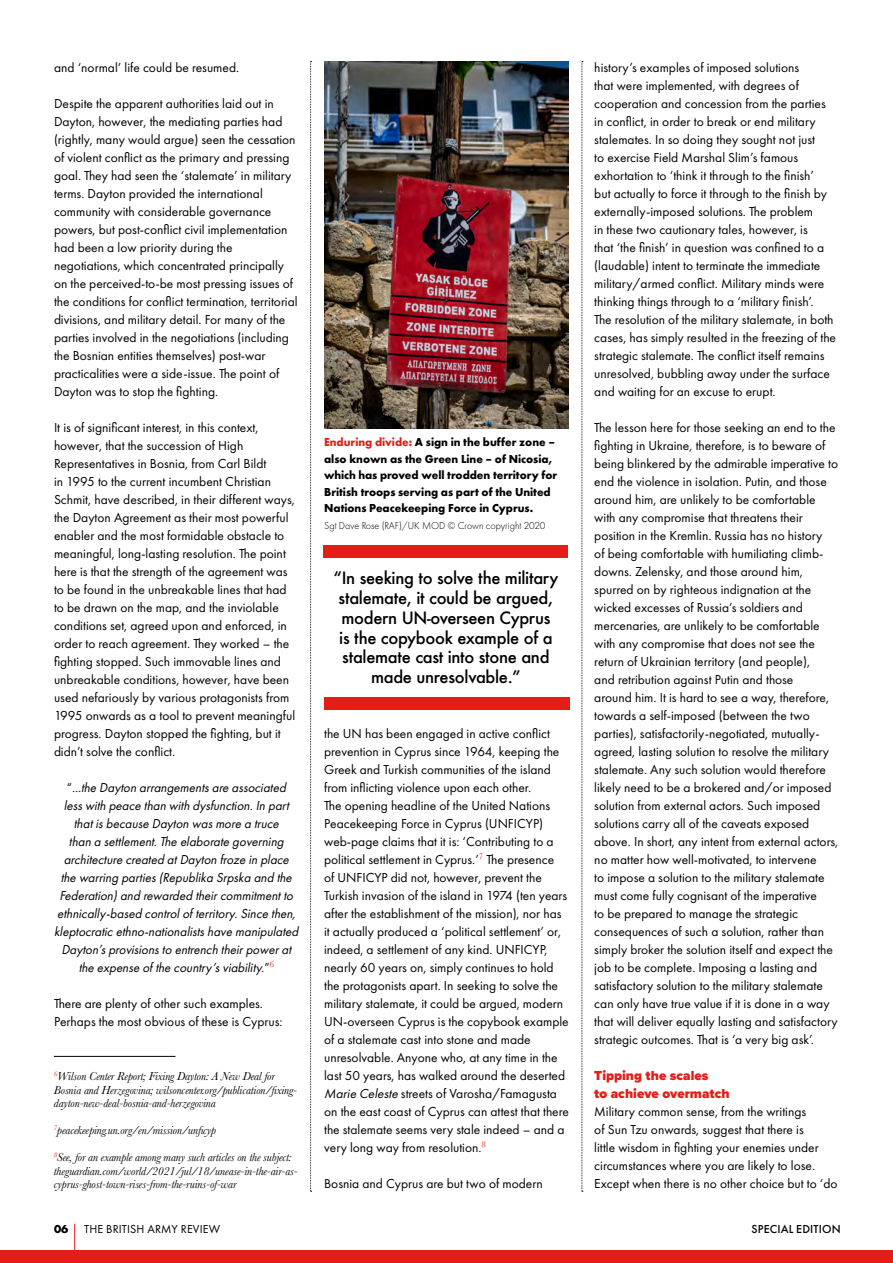
<style>
.page{position:relative;width:893px;height:1263px;background:#fff}
.page>*{position:absolute;margin:0;border:0;box-sizing:border-box;transform-origin:0 0}
.t1{font:500 16.5px/19.8px "Futura";letter-spacing:-.02em;color:#000;text-align:center}
.t2{font:13.5px/18px "Futura PT";color:#000}
.t3{font:italic 13.5px/18px "Futura PT";color:#000;text-align:center}
.t4{font:900 13.5px/18px "Proxima Nova";color:#e41d18}
.t5{font:italic 12px/13.5px "Baskerville";letter-spacing:-.01em;color:#000}
.t6{font:700 12px/16.5px "Futura PT";color:#000}
.t7{font:12px "Futura PT";letter-spacing:.01em;color:#000}
.t8{font:500 12px "Futura PT";letter-spacing:.01em;color:#000}
.t9{font:300 10.5px "Futura PT";color:#000}
.s1{font-style:normal}
.s2{color:#e41d18}
.s3{font-style:italic}
</style>
<div class="page">
<div style="left:0;top:1250px;width:893px;height:13px;background:#e41d18"></div>
<svg style="left:74px;top:1224px;width:1px;height:26px"></svg>
<img style="left:324px;top:61px;width:245px;height:367px">
<svg style="left:310px;top:61px;width:2px;height:1131px"></svg>
<svg style="left:581px;top:61px;width:2px;height:1131px;background:#c4c4c4"></svg>
<div style="left:324px;top:545px;width:244px;height:13px;background:#e41d18"></div>
<div style="left:324px;top:697px;width:245px;height:13px;background:#e41d18"></div>
<hr style="left:54px;top:1056px;width:121px;height:1px;background:#000">
<p class="t2" style="left:54px;top:58px;width:187px">and ‘normal’ life could be resumed.</p>
<p class="t2" style="left:54px;top:94px;width:245px">Despite the apparent authorities laid out in Dayton, however, the mediating parties had (rightly, many would argue) seen the cessation of violent conflict as the primary and pressing goal. They had seen the ‘stalemate’ in military terms. Dayton provided the international community with considerable governance powers, but post-conflict civil implementation had been a low priority during the negotiations, which concentrated principally on the perceived-to-be most pressing issues of the conditions for conflict termination, territorial divisions, and military detail. For many of the parties involved in the negotiations (including the Bosnian entities themselves) post-war practicalities were a side-issue. The point of Dayton was to stop the fighting.</p>
<p class="t2" style="left:54px;top:418px;width:243px">It is of significant interest, in this context, however, that the succession of High Representatives in Bosnia, from Carl Bildt<br>in 1995 to the current incumbent Christian Schmit, have described, in their different ways, the Dayton Agreement as their most powerful enabler and the most formidable obstacle to meaningful, long-lasting resolution. The point here is that the strength of the agreement was to be found in the unbreakable lines that had to be drawn on the map, and the inviolable conditions set, agreed upon and enforced, in order to reach agreement. They worked – the fighting stopped. Such immovable lines and unbreakable conditions, however, have been used nefariously by various protagonists from 1995 onwards as a tool to prevent meaningful progress. Dayton stopped the fighting, but it didn’t solve the conflict.</p>
<p class="t3" style="left:54px;top:778px;width:249px"><span class="s1">“</span> ...the Dayton arrangementsare associated lesswith peace than with dysfunction.In part thatisbecause Dayton wasmore a truce<br>than a settlement.The elaborate governing architecture created atDayton froze in place the warring parties(Republika Srpska and the Federation)and rewarded theircommitmentto ethnically-based controlofterritory.Since then, kleptocratic ethno-nationalistshave manipulated Dayton’sprovisionsto entrench theirpowerat the expense ofthe country’sviability.<span class="s1">”</span> <sup>6</sup></p>
<p class="t2" style="left:54px;top:994px;width:230px">There are plenty of other such examples.<br>Perhaps the most obvious of these is Cyprus:</p>
<p class="t5" style="left:54px;top:1070px;width:245px"><sup>6</sup>Wilson Center Report; Fixing Dayton: A New Deal for<br>Bosnia and Herzegovina; wilsoncenter.org/publication/fixing&shy;dayton-new-deal-bosnia-and-herzegovina</p>
<p class="t5" style="left:54px;top:1124px;width:164px"><sup>7</sup>peacekeeping.un.org/en/mission/unficyp</p>
<p class="t5" style="left:54px;top:1151px;width:245px"><sup>8</sup>See, for an example among many such articles on the subject: theguardian.com/world/2021/jul/18/unease-in-the-air-as&shy;cyprus-ghost-town-rises-from-the-ruins-of-war</p>
<p class="t6" style="left:324px;top:434px;width:235px"><span class="s2">Enduring divide:</span> A sign in the buffer zone – also known as the Green Line – of Nicosia, which has proved well trodden territory for British troops serving as part of the United Nations Peacekeeping Force in Cyprus.</p>
<p class="t9" style="left:324px;top:519px;width:223px">Sgt Dave Rose (RAF)/UK MOD © Crown copyright 2020</p>
<p class="t1" style="left:333px;top:568px;width:226px">“In seeking to solve the military stalemate, it could be argued, modern UN-overseen Cyprus<br>is the copybook example of a stalemate cast into stone and made unresolvable.”</p>
<p class="t2" style="left:324px;top:724px;width:246px">the UN has been engaged in active conflict prevention in Cyprus since 1964, keeping the Greek and Turkish communities of the island from inflicting violence upon each other.<br>The opening headline of the United Nations Peacekeeping Force in Cyprus (UNFICYP) web-page claims that it is: ‘Contributing to a political settlement in Cyprus.’<sup>7</sup> The presence<br>of UNFICYP did not, however, prevent the Turkish invasion of the island in 1974 (ten years after the establishment of the mission), nor has it actually produced a ‘political settlement’ or, indeed, a settlement of any kind. UNFICYP, nearly 60 years on, simply continues to hold the protagonists apart. In seeking to solve the military stalemate, it could be argued, modern UN-overseen Cyprus is the copybook example of a stalemate cast into stone and made unresolvable. Anyone who, at any time in the last 50 years, has walked around the deserted <span class="s3">Marie Celeste</span> streets of Varosha/Famagusta on the east coast of Cyprus can attest that there the stalemate seems very stale indeed – and a very long way from resolution.<sup>8</sup></p>
<p class="t2" style="left:324px;top:1174px;width:220px">Bosnia and Cyprus are but two of modern</p>
<p class="t2" style="left:594px;top:58px;width:243px">history’s examples of imposed solutions<br>that were implemented, with degrees of cooperation and concession from the parties in conflict, in order to break or end military stalemates. In so doing they sought not just<br>to exercise Field Marshal Slim’s famous exhortation to ‘think it through to the finish’<br>but actually to force it through to the finish by externally-imposed solutions. The problem<br>in these two cautionary tales, however, is<br>that ‘the finish’ in question was confined to a (laudable) intent to terminate the immediate military/armed conflict. Military minds were thinking things through to a ‘military finish’.<br>The resolution of the military stalemate, in both cases, has simply resulted in the freezing of the strategic stalemate. The conflict itself remains unresolved, bubbling away under the surface and waiting for an excuse to erupt.</p>
<p class="t2" style="left:594px;top:418px;width:246px">The lesson here for those seeking an end to the fighting in Ukraine, therefore, is to beware of being blinkered by the admirable imperative to end the violence in isolation. Putin, and those around him, are unlikely to be comfortable with any compromise that threatens their position in the Kremlin. Russia has no history<br>of being comfortable with humiliating climb&shy;downs. Zelensky, and those around him, spurred on by righteous indignation at the wicked excesses of Russia’s soldiers and mercenaries, are unlikely to be comfortable with any compromise that does not see the return of Ukrainian territory (and people),<br>and retribution against Putin and those<br>around him. It is hard to see a way, therefore, towards a self-imposed (between the two parties), satisfactorily-negotiated, mutually&shy;agreed, lasting solution to resolve the military stalemate. Any such solution would therefore likely need to be a brokered and/or imposed solution from external actors. Such imposed solutions carry all of the caveats exposed above. In short, any intent from external actors, no matter how well-motivated, to intervene<br>to impose a solution to the military stalemate must come fully cognisant of the imperative<br>to be prepared to manage the strategic consequences of such a solution, rather than simply broker the solution itself and expect the job to be complete. Imposing a lasting and satisfactory solution to the military stalemate can only have true value if it is done in a way that will deliver equally lasting and satisfactory strategic outcomes. That is ‘a very big ask’.</p>
<p class="t4" style="left:594px;top:1066px;width:137px">Tipping the scales<br>to achieve overmatch</p>
<p class="t2" style="left:594px;top:1102px;width:245px">Military common sense, from the writings<br>of Sun Tzu onwards, suggest that there is<br>little wisdom in fighting your enemies under circumstances where you are likely to lose.<br>Except when there is no other choice but to ‘do</p>
<p class="t6" style="left:54px;top:1220px;width:16px">06</p>
<p class="t7" style="left:84px;top:1222px;width:137px">THE BRITISH ARMY REVIEW</p>
<p class="t8" style="left:751px;top:1222px;width:91px">SPECIAL EDITION</p>
</div>
